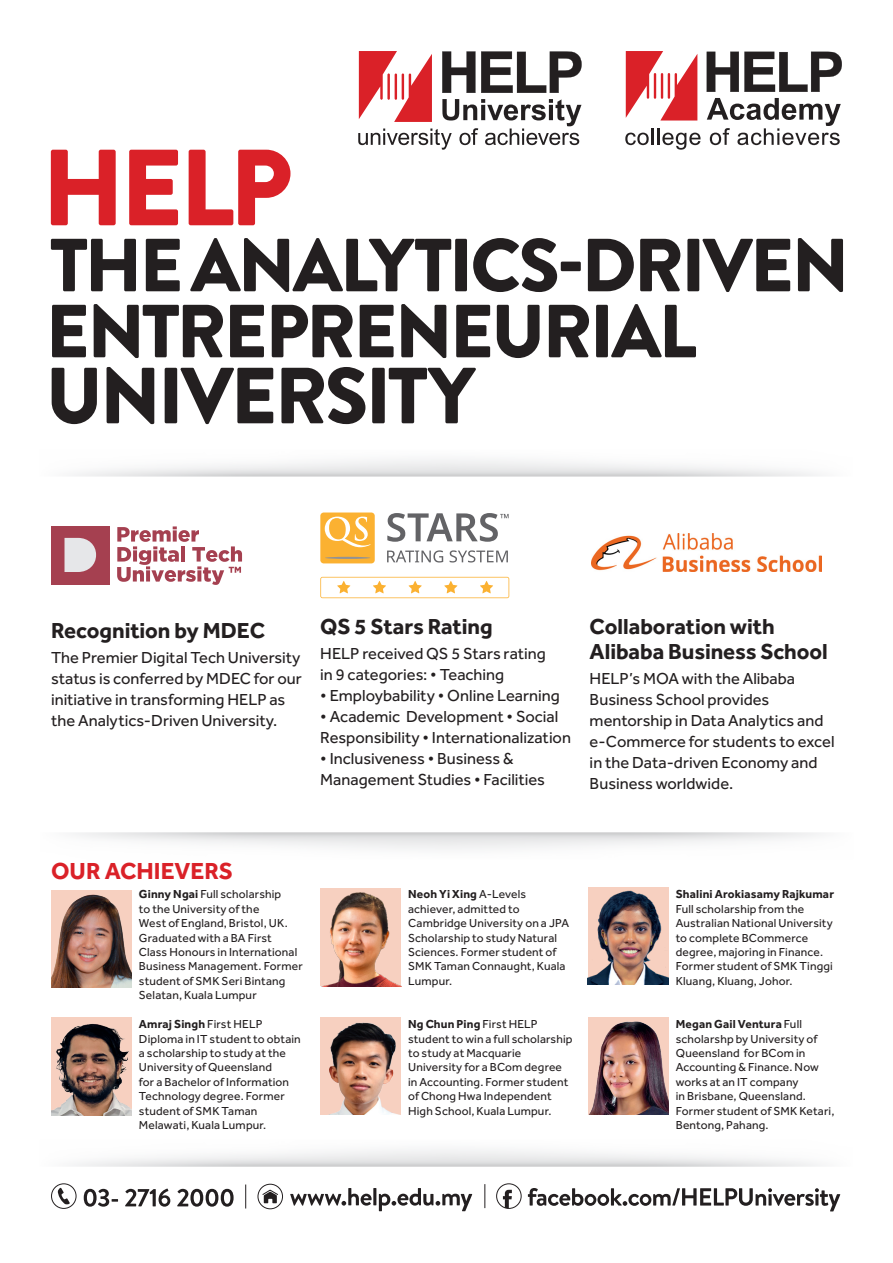
<style>
.page{position:relative;width:893px;height:1263px;background:#fff}
.page>*{position:absolute;margin:0;border:0;box-sizing:border-box;transform-origin:0 0}
.t1{font:900 108px "Brandon Grotesque";color:#da2128}
.t2{font:900 79.35px "Brandon Grotesque";letter-spacing:-.035em;color:#231f20}
.t3{font:900 75px "Brandon Grotesque";letter-spacing:-.04em;color:#231f20}
.t4{font:700 24px "Effra";color:#da2128}
.t5{font:700 22.5px/25.7px "Effra";letter-spacing:-.005em;color:#231f20}
.t6{font:16.5px/21px "Effra";color:#231f20}
.t7{font:12px/14.4px "Effra";letter-spacing:.015em;color:#231f20}
.s1{font-weight:700}
</style>
<div class="page">
<svg style="left:358px;top:51px;width:224px;height:99px"></svg>
<svg style="left:707px;top:52px;width:135px;height:40px"></svg>
<svg style="left:625px;top:128px;width:75px;height:22px"></svg>
<svg style="left:707px;top:98px;width:134px;height:47px"></svg>
<svg style="left:626px;top:51px;width:71px;height:70px"></svg>
<svg style="left:245px;top:1184px;width:1px;height:24px"></svg>
<div style="left:257px;top:1184px;width:26px;height:25px;border:1px solid #231f20;border-radius:50%"></div>
<svg style="left:262px;top:1190px;width:16px;height:13px"></svg>
<svg style="left:58px;top:1188px;width:12px;height:17px"></svg>
<div style="left:51px;top:1183px;width:26px;height:26px;border:1px solid #231f20;border-radius:50%"></div>
<svg style="left:503px;top:1190px;width:9px;height:17px"></svg>
<div style="left:496px;top:1183px;width:26px;height:26px;border:1px solid #231f20;border-radius:50%"></div>
<svg style="left:485px;top:1184px;width:1px;height:24px"></svg>
<svg style="left:84px;top:1188px;width:150px;height:19px"></svg>
<svg style="left:290px;top:1188px;width:182px;height:23px"></svg>
<svg style="left:528px;top:1188px;width:312px;height:23px"></svg>
<div style="left:51px;top:526px;width:59px;height:58px;background:#a54050"></div>
<svg style="left:65px;top:538px;width:31px;height:34px"></svg>
<svg style="left:117px;top:526px;width:125px;height:59px"></svg>
<img style="left:591px;top:534px;width:230px;height:37px">
<div style="left:320px;top:512px;width:55px;height:51px;background:#fbb131;border-radius:3px"></div>
<svg style="left:325px;top:517px;width:45px;height:30px"></svg>
<hr style="left:325px;top:557px;width:45px;height:2px;background:#919295;border-radius:50%">
<svg style="left:387px;top:550px;width:56px;height:12px"></svg>
<svg style="left:450px;top:550px;width:58px;height:12px"></svg>
<svg style="left:387px;top:513px;width:122px;height:29px"></svg>
<svg style="left:320px;top:577px;width:189px;height:21px"></svg>
<img style="left:320px;top:888px;width:81px;height:98px">
<div style="left:320px;top:1017px;width:81px;height:97px;background:#f7d0c0"></div>
<img style="left:329px;top:1022px;width:67px;height:92px">
<img style="left:588px;top:887px;width:81px;height:98px">
<img style="left:588px;top:1017px;width:81px;height:97px">
<img style="left:51px;top:890px;width:81px;height:98px">
<img style="left:51px;top:1017px;width:81px;height:98px">
<p class="t1" style="left:42px;top:112px;width:252px">HELP</p>
<p class="t3" style="left:50px;top:212px;width:801px">THE ANALYTICS-DRIVEN</p>
<p class="t3" style="left:46px;top:278px;width:653px">ENTREPRENEURIAL</p>
<p class="t2" style="left:46px;top:340px;width:431px">UNIVERSITY</p>
<p class="t5" style="left:51px;top:617px;width:215px">Recognition by MDEC</p>
<p class="t6" style="left:51px;top:646px;width:252px">The Premier Digital Tech University status is conferred by MDEC for our initiative in transforming HELP as the Analytics-Driven University.</p>
<p class="t5" style="left:320px;top:613px;width:174px">QS 5 Stars Rating</p>
<p class="t6" style="left:320px;top:642px;width:227px">HELP received QS 5 Stars rating</p>
<p class="t6" style="left:320px;top:663px;width:186px">in 9 categories: • Teaching</p>
<p class="t6" style="left:320px;top:684px;width:241px">• Employbability • Online Learning</p>
<p class="t6" style="left:320px;top:705px;width:252px">• Academic Development • Social<br>Responsibility • Internationalization</p>
<p class="t6" style="left:320px;top:747px;width:226px">• Inclusiveness • Business &amp;<br>Management Studies • Facilities</p>
<p class="t5" style="left:590px;top:613px;width:240px">Collaboration with<br>Alibaba Business School</p>
<p class="t6" style="left:590px;top:668px;width:246px">HELP’s MOA with the Alibaba<br>Business School provides mentorship in Data Analytics and e-Commerce for students to excel in the Data-driven Economy and<br>Business worldwide.</p>
<p class="t4" style="left:51px;top:857px;width:183px">OUR ACHIEVERS</p>
<p class="t7" style="left:139px;top:887px;width:165px"><span class="s1">Ginny Ngai</span> Full scholarship<br>to the University of the<br>West of England, Bristol, UK.<br>Graduated with a BA First<br>Class Honours in International<br>Business Management. Former student of SMK Seri Bintang<br>Selatan, Kuala Lumpur</p>
<p class="t7" style="left:139px;top:1017px;width:163px"><span class="s1">Amraj Singh</span> First HELP<br>Diploma in IT student to obtain a scholarship to study at the<br>University of Queensland<br>for a Bachelor of Information<br>Technology degree. Former student of SMK Taman<br>Melawati, Kuala Lumpur.</p>
<p class="t7" style="left:408px;top:887px;width:163px"><span class="s1">Neoh Yi Xing</span> A-Levels achiever, admitted to<br>Cambridge University on a JPA<br>Scholarship to study Natural<br>Sciences. Former student of<br>SMK Taman Connaught, Kuala<br>Lumpur.</p>
<p class="t7" style="left:408px;top:1017px;width:166px"><span class="s1">Ng Chun Ping</span> First HELP student to win a full scholarship to study at Macquarie<br>University for a BCom degree in Accounting. Former student of Chong Hwa Independent<br>High School, Kuala Lumpur.</p>
<p class="t7" style="left:676px;top:887px;width:160px"><span class="s1">Shalini Arokiasamy Rajkumar<br></span>Full scholarship from the<br>Australian National University to complete BCommerce degree, majoring in Finance.<br>Former student of SMK Tinggi<br>Kluang, Kluang, Johor.</p>
<p class="t7" style="left:676px;top:1017px;width:160px"><span class="s1">Megan Gail Ventura</span> Full scholarshp by University of<br>Queensland for BCom in<br>Accounting &amp; Finance. Now works at an IT company<br>in Brisbane, Queensland.<br>Former student of SMK Ketari,<br>Bentong, Pahang.</p>
</div>
